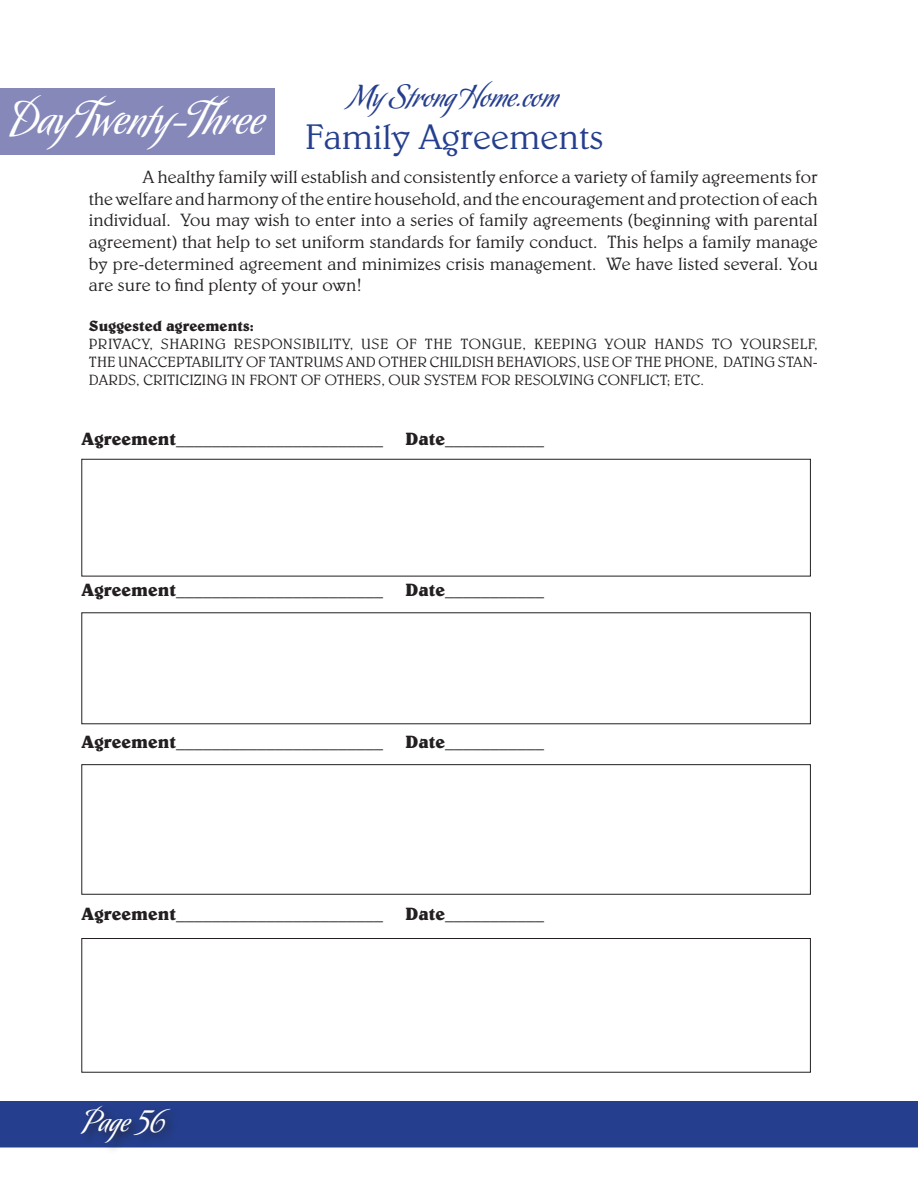
<style>
.page{position:relative;width:918px;height:1188px;background:#fff}
.page>*{position:absolute;margin:0;border:0;box-sizing:border-box;transform-origin:0 0}
.t1{font:45px "Koziupack";color:#fff}
.t2{font:300 36px "Belwe";color:#253f8e}
.t3{font:30px "Koziupack";color:#253f8e}
.t4{font:30px "Koziupack";color:#fff}
.t5{font:300 18px/21.6px "Belwe";color:#231f20;text-align:justify}
.t6{font:700 18px "Belwe";color:#231f20}
.t7{font:300 15px/18px "Belwe";color:#231f20;text-align:justify}
.t8{font:700 15px "Belwe";color:#231f20}
</style>
<div class="page">
<div style="left:0;top:1101px;width:918px;height:47px;background:#253f8e;border:2px solid #253f8e"></div>
<div style="left:82px;top:459px;width:729px;height:117px;border:1px solid #231f20"></div>
<div style="left:82px;top:764px;width:729px;height:130px;border:1px solid #231f20"></div>
<div style="left:82px;top:938px;width:729px;height:134px;border:1px solid #231f20"></div>
<div style="left:78px;top:1103px;width:104px;height:51px;background:#231f20;opacity:.75"></div>
<div style="left:0;top:88px;width:274px;height:67px;background:#8688ba"></div>
<p class="t1" style="left:11px;top:92px;width:254px">Day Twenty-Three</p>
<h3 class="t3" style="left:350px;top:79px;width:210px">My Strong Home.com</h3>
<p class="t2" style="left:305px;top:116px;width:300px">Family Agreements</p>
<p class="t5" style="left:89px;top:166px;width:731px;text-indent:54px">A healthy family will establish and consistently enforce a variety of family agreements for the welfare and harmony of the entire household, and the encouragement and protection of each individual. You may wish to enter into a series of family agreements (beginning with parental agreement) that help to set uniform standards for family conduct. This helps a family manage by pre-determined agreement and minimizes crisis management. We have listed several. You are sure to find plenty of your own!</p>
<p class="t8" style="left:89px;top:317px;width:166px">Suggested agreements:</p>
<p class="t7" style="left:89px;top:335px;width:731px">PRIVACY, SHARING RESPONSIBILITY, USE OF THE TONGUE, KEEPING YOUR HANDS TO YOURSELF, THE UNACCEPTABILITY OF TANTRUMS AND OTHER CHILDISH BEHAVIORS, USE OF THE PHONE, DATING STAN-DARDS, CRITICIZING IN FRONT OF OTHERS, OUR SYSTEM FOR RESOLVING CONFLICT; ETC.</p>
<p class="t6" style="left:82px;top:428px;width:464px">Agreement_______________________ Date___________</p>
<p class="t6" style="left:82px;top:579px;width:464px">Agreement_______________________ Date___________</p>
<p class="t6" style="left:82px;top:731px;width:464px">Agreement_______________________ Date___________</p>
<p class="t6" style="left:82px;top:903px;width:464px">Agreement_______________________ Date___________</p>
<p class="t4" style="left:84px;top:1103px;width:81px">Page 56</p>
</div>
